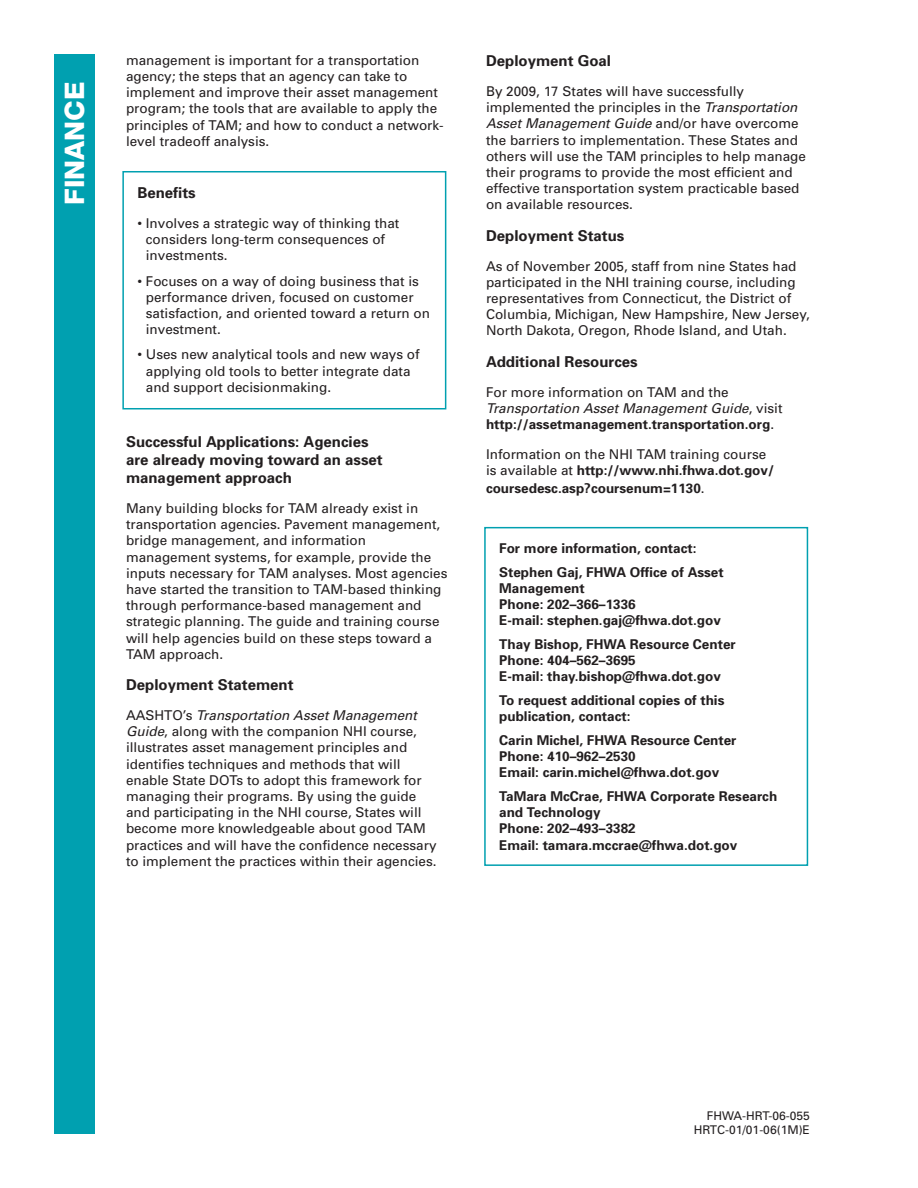
<style>
.page{position:relative;width:918px;height:1188px;background:#fff}
.page>*{position:absolute;margin:0;border:0;box-sizing:border-box;transform-origin:0 0}
.t1{font:800 27px "Helvetica Neue";color:#fff}
.t2{font:700 15px/18px "Univers";color:#231f20}
.t3{font:13.5px/16.2px "Univers";color:#231f20}
.t4{font:700 13.5px/16.2px "Univers";color:#231f20}
.t5{font:12px/14.4px "Univers";color:#231f20;text-align:right}
.s1{font-style:italic}
.s2{font-weight:400}
.s3{font-weight:400;font-style:italic}
.s4{font-weight:700}
</style>
<div class="page">
<div style="left:122px;top:171px;width:324px;height:239px;border:2px solid #00a0b0"></div>
<div style="left:484px;top:527px;width:324px;height:339px;border:2px solid #00a0b0"></div>
<div style="left:54px;top:54px;width:41px;height:1080px;background:#00a0b0"></div>
<h1 class="t1" style="left:59px;top:205px;width:125px;rotate:-90deg">FINANCE</h1>
<p class="t3" style="left:126px;top:52px;width:319px">management is important for a transportation agency; the steps that an agency can take to implement and improve their asset management program; the tools that are available to apply the principles of TAM; and how to conduct a network&shy;level tradeoff analysis.</p>
<p class="t2" style="left:137px;top:183px;width:60px">Benefits</p>
<p class="t3" style="left:146px;top:215px;width:255px;text-indent:-8px">• Involves a strategic way of thinking that considers long-term consequences of investments.</p>
<p class="t3" style="left:146px;top:272px;width:286px;text-indent:-8px">• Focuses on a way of doing business that is performance driven, focused on customer satisfaction, and oriented toward a return on investment.</p>
<p class="t3" style="left:146px;top:346px;width:275px;text-indent:-8px">• Uses new analytical tools and new ways of applying old tools to better integrate data and support decisionmaking.</p>
<p class="t2" style="left:126px;top:433px;width:258px">Successful Applications: Agencies are already moving toward an asset management approach</p>
<p class="t3" style="left:126px;top:500px;width:323px">Many building blocks for TAM already exist in transportation agencies. Pavement management, bridge management, and information management systems, for example, provide the inputs necessary for TAM analyses. Most agencies have started the transition to TAM-based thinking through performance-based management and strategic planning. The guide and training course will help agencies build on these steps toward a TAM approach.</p>
<p class="t2" style="left:126px;top:676px;width:169px">Deployment Statement</p>
<p class="t3" style="left:126px;top:707px;width:312px">AASHTO’s <span class="s1">Transportation Asset Management Guide</span>, along with the companion NHI course, illustrates asset management principles and identifies techniques and methods that will enable State DOTs to adopt this framework for managing their programs. By using the guide and participating in the NHI course, States will become more knowledgeable about good TAM practices and will have the confidence necessary to implement the practices within their agencies.</p>
<p class="t2" style="left:486px;top:51px;width:127px">Deployment Goal</p>
<p class="t3" style="left:486px;top:83px;width:322px">By 2009, 17 States will have successfully implemented the principles in the <span class="s1">Transportation Asset Management Guide</span> and/or have overcome the barriers to implementation. These States and others will use the TAM principles to help manage their programs to provide the most efficient and effective transportation system practicable based on available resources.</p>
<p class="t2" style="left:486px;top:226px;width:140px">Deployment Status</p>
<p class="t3" style="left:486px;top:257px;width:326px">As of November 2005, staff from nine States had participated in the NHI training course, including representatives from Connecticut, the District of Columbia, Michigan, New Hampshire, New Jersey, North Dakota, Oregon, Rhode Island, and Utah.</p>
<p class="t2" style="left:486px;top:352px;width:153px">Additional Resources</p>
<p class="t4" style="left:486px;top:383px;width:298px"><span class="s2">For more information on TAM and the<br></span><span class="s3">Transportation Asset Management Guide</span><span class="s2">, visit </span>http://assetmanagement.transportation.org<span class="s2">.</span></p>
<p class="t3" style="left:486px;top:446px;width:290px">Information on the NHI TAM training course is available at <span class="s4">http://www.nhi.fhwa.dot.gov/</span></p>
<p class="t4" style="left:486px;top:480px;width:220px">coursedesc.asp?coursenum=1130<span class="s2">.</span></p>
<p class="t4" style="left:499px;top:536px;width:226px;line-height:23.7px">For more information, contact:<br>Stephen Gaj, FHWA Office of Asset</p>
<p class="t4" style="left:499px;top:580px;width:223px">Management<br>Phone: 202–366–1336<br>E-mail: stephen.gaj@fhwa.dot.gov</p>
<p class="t4" style="left:499px;top:636px;width:238px">Thay Bishop, FHWA Resource Center<br>Phone: 404–562–3695<br>E-mail: thay.bishop@fhwa.dot.gov</p>
<p class="t4" style="left:499px;top:692px;width:227px">To request additional copies of this publication, contact:</p>
<p class="t4" style="left:499px;top:732px;width:239px">Carin Michel, FHWA Resource Center<br>Phone: 410–962–2530<br>Email: carin.michel@fhwa.dot.gov</p>
<p class="t4" style="left:499px;top:788px;width:280px">TaMara McCrae, FHWA Corporate Research and Technology<br>Phone: 202–493–3382<br>Email: tamara.mccrae@fhwa.dot.gov</p>
<p class="t5" style="left:694px;top:1108px;width:118px">FHWA-HRT-06-055<br>HRTC-01/01-06(1M)E</p>
</div>
